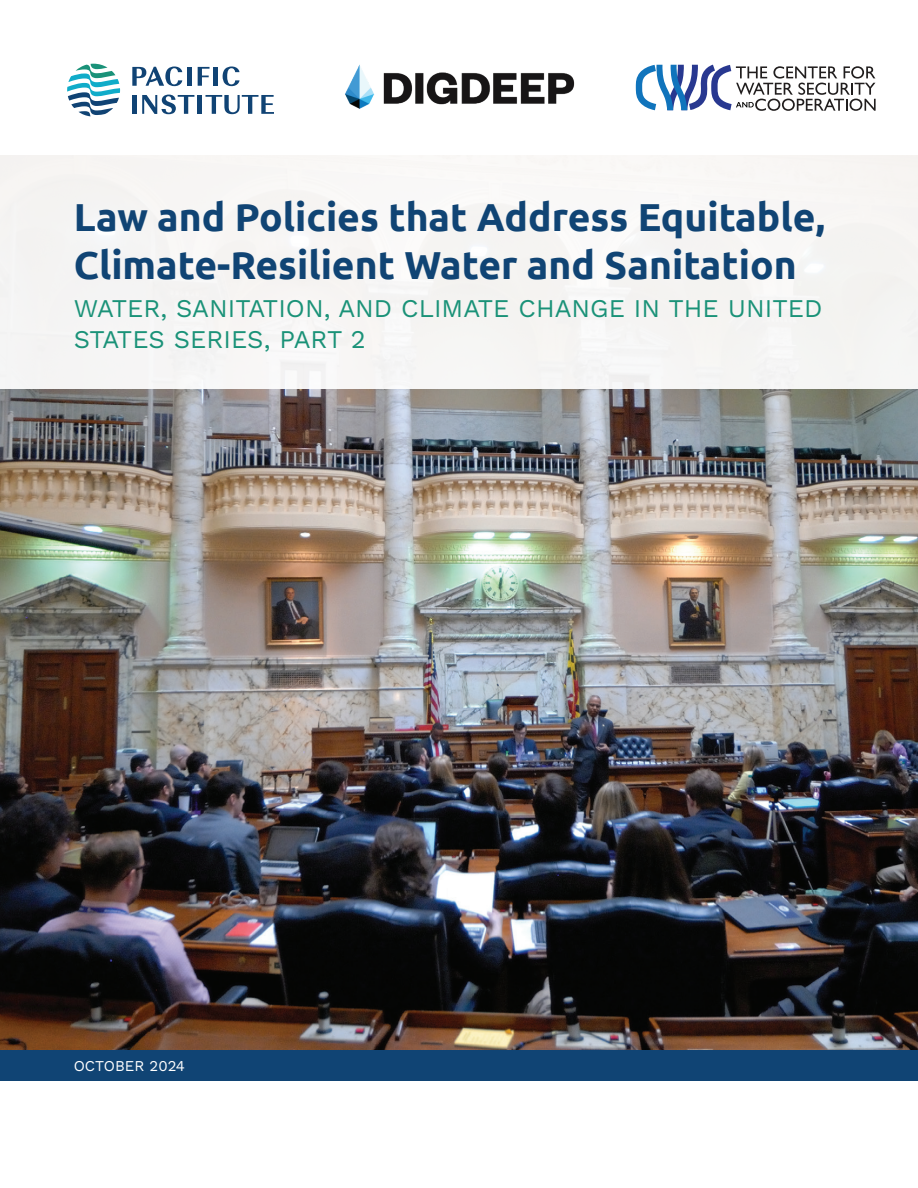
<style>
.page{position:relative;width:918px;height:1188px;background:#fff}
.page>*{position:absolute;margin:0;border:0;box-sizing:border-box;transform-origin:0 0}
.t1{font:700 39px/48px "Ubuntu";color:#104474}
.t2{font:25.5px/31.5px "Work Sans";color:#1a9278}
.t3{font:15px "Work Sans";color:#fff}
</style>
<div class="page">
<img style="left:0;top:388px;width:918px;height:662px">
<div style="left:0;top:1050px;width:918px;height:30px;background:#104474"></div>
<svg style="left:636px;top:65px;width:240px;height:46px"></svg>
<hr style="left:187px;top:67px;width:4px;height:19px;background:#104374">
<svg style="left:198px;top:67px;width:12px;height:19px"></svg>
<hr style="left:214px;top:67px;width:4px;height:19px;background:#104374">
<svg style="left:132px;top:66px;width:50px;height:20px"></svg>
<svg style="left:223px;top:66px;width:17px;height:20px"></svg>
<div style="left:132px;top:95px;width:5px;height:19px;background:#104374"></div>
<hr style="left:198px;top:95px;width:4px;height:19px;background:#104374">
<svg style="left:205px;top:95px;width:69px;height:19px"></svg>
<svg style="left:142px;top:95px;width:52px;height:19px"></svg>
<svg style="left:67px;top:64px;width:53px;height:52px"></svg>
<div style="left:0;top:154px;width:918px;height:234px;background:#f6f5f4"></div>
<img style="left:345px;top:64px;width:230px;height:45px">
<p class="t1" style="left:74px;top:192px;width:753px">Law and Policies that Address Equitable,<br>Climate-Resilient Water and Sanitation</p>
<p class="t2" style="left:74px;top:294px;width:750px">WATER, SANITATION, AND CLIMATE CHANGE IN THE UNITED<br>STATES SERIES, PART 2</p>
<p class="t3" style="left:74px;top:1054px;width:113px">OCTOBER 2024</p>
</div>
